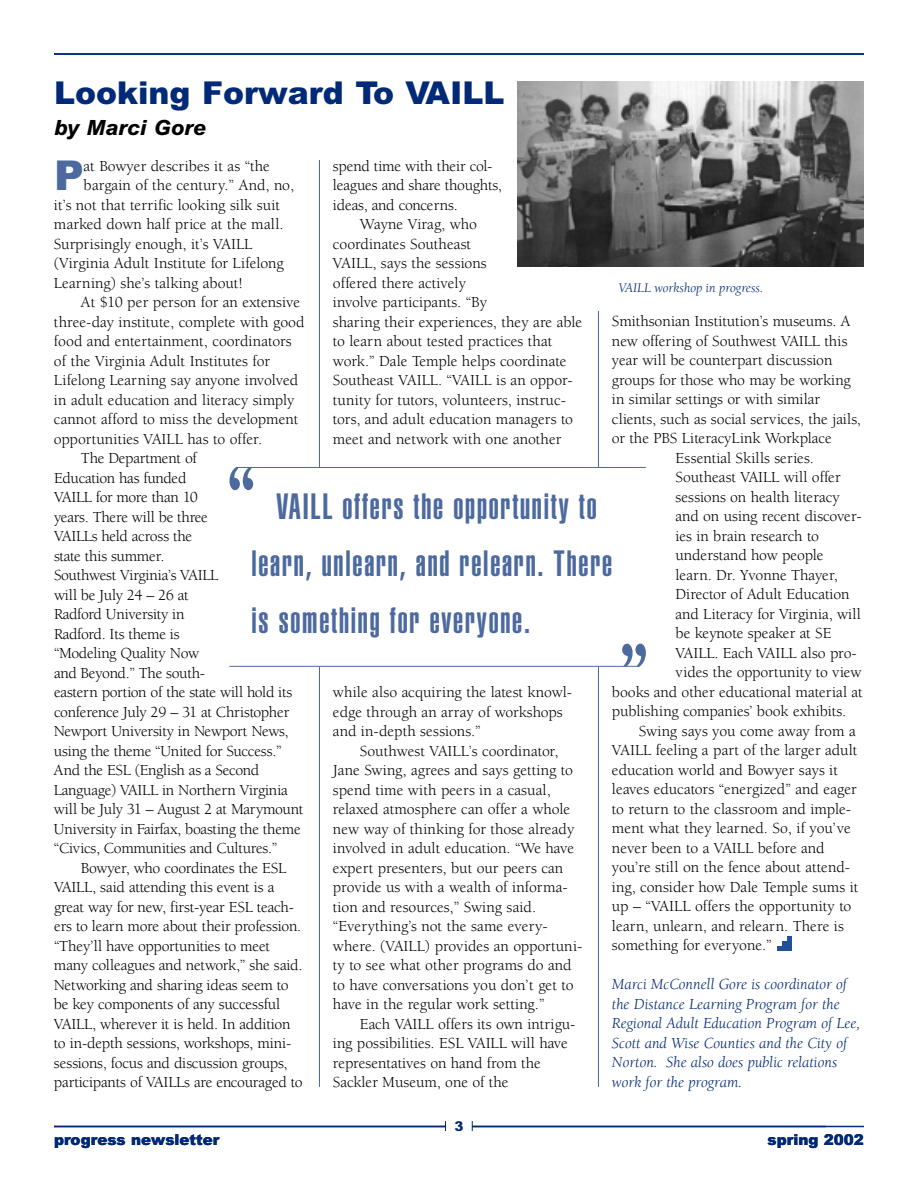
<style>
.page{position:relative;width:918px;height:1188px;background:#fff}
.page>*{position:absolute;margin:0;border:0;box-sizing:border-box;transform-origin:0 0}
.t1{font:900 41.1px "Arial";color:#4d6a9f}
.t2{font:900 extra-condensed 36px/57px "Helvetica";letter-spacing:.05em;color:#4d6a9f}
.t3{font:900 31.5px "Arial";color:#002977}
.t4{font:italic 800 21px "Arial";color:#000}
.t5{font:15.75px/19.5px "Berkeley";letter-spacing:-.005em;color:#000}
.t6{font:italic 15.75px/19.5px "Berkeley";color:#002977}
.t7{font:900 15px "Arial";color:#002977}
.t8{font:italic 13.5px "Berkeley";color:#002977}
.t9{font:900 13.5px "Arial";color:#002977}
</style>
<div class="page">
<svg style="left:778px;top:937px;width:14px;height:14px"></svg>
<hr style="left:319px;top:81px;width:1px;height:1006px;background:#4d6a9f">
<hr style="left:54px;top:1126px;width:772px;height:1px;background:#002977">
<hr style="left:472px;top:1126px;width:392px;height:1px;background:#002977">
<div style="left:446px;top:1114px;width:26px;height:27px;background:#fff"></div>
<hr style="left:54px;top:53px;width:810px;height:2px;background:#002977">
<hr style="left:598px;top:81px;width:1px;height:1006px;background:#4d6a9f">
<div style="left:230px;top:467px;width:437px;height:199px;background:#fff"></div>
<hr style="left:236px;top:467px;width:410px;height:1px;background:#4d6a9f">
<hr style="left:230px;top:666px;width:409px;height:1px;background:#4d6a9f">
<div style="left:54px;top:81px;width:461px;height:79px;background:#fff"></div>
<img style="left:518px;top:81px;width:346px;height:186px">
<div style="left:518px;top:267px;width:346px;height:43px;background:#fff"></div>
<svg style="left:230px;top:467px;width:23px;height:23px"></svg>
<svg style="left:622px;top:644px;width:24px;height:23px"></svg>
<h2 class="t3" style="left:54px;top:81px;width:452px">Looking Forward To VAILL</h2>
<h3 class="t4" style="left:54px;top:120px;width:153px">by Marci Gore</h3>
<p class="t1" style="left:54px;top:161px;width:31px">P</p>
<p class="t5" style="left:84px;top:158px;width:188px">at Bowyer describes it as “the</p>
<p class="t5" style="left:333px;top:158px;width:161px">spend time with their col-</p>
<p class="t5" style="left:333px;top:177px;width:171px">leagues and share thoughts,</p>
<p class="t5" style="left:333px;top:197px;width:126px">ideas, and concerns.</p>
<p class="t5" style="left:360px;top:216px;width:119px">Wayne Virag, who</p>
<p class="t5" style="left:333px;top:236px;width:140px">coordinates Southeast</p>
<p class="t5" style="left:333px;top:255px;width:155px">VAILL, says the sessions</p>
<p class="t5" style="left:333px;top:275px;width:134px">offered there actively</p>
<p class="t5" style="left:333px;top:294px;width:156px">involve participants. “By</p>
<p class="t5" style="left:333px;top:314px;width:251px">sharing their experiences, they are able</p>
<p class="t5" style="left:333px;top:333px;width:221px">to learn about tested practices that</p>
<p class="t5" style="left:333px;top:353px;width:235px">work.” Dale Temple helps coordinate</p>
<p class="t5" style="left:333px;top:372px;width:241px">Southeast VAILL. “VAILL is an oppor-</p>
<p class="t5" style="left:333px;top:392px;width:234px">tunity for tutors, volunteers, instruc-</p>
<p class="t5" style="left:333px;top:411px;width:242px">tors, and adult education managers to</p>
<p class="t5" style="left:333px;top:431px;width:230px">meet and network with one another</p>
<p class="t5" style="left:84px;top:177px;width:212px">bargain of the century.” And, no,</p>
<p class="t5" style="left:54px;top:197px;width:228px">it’s not that terrific looking silk suit</p>
<p class="t5" style="left:54px;top:216px;width:231px">marked down half price at the mall.</p>
<p class="t5" style="left:54px;top:236px;width:200px">Surprisingly enough, it’s VAILL</p>
<p class="t5" style="left:54px;top:255px;width:231px">(Virginia Adult Institute for Lifelong</p>
<p class="t5" style="left:54px;top:275px;width:191px">Learning) she’s talking about!</p>
<p class="t5" style="left:81px;top:294px;width:221px">At $10 per person for an extensive</p>
<p class="t5" style="left:54px;top:314px;width:252px">three-day institute, complete with good</p>
<p class="t5" style="left:54px;top:333px;width:239px">food and entertainment, coordinators</p>
<p class="t5" style="left:54px;top:353px;width:217px">of the Virginia Adult Institutes for</p>
<p class="t5" style="left:54px;top:372px;width:246px">Lifelong Learning say anyone involved</p>
<p class="t5" style="left:54px;top:392px;width:242px">in adult education and literacy simply</p>
<p class="t5" style="left:54px;top:411px;width:246px">cannot afford to miss the development</p>
<p class="t5" style="left:54px;top:431px;width:210px">opportunities VAILL has to offer.</p>
<p class="t5" style="left:81px;top:450px;width:118px">The Department of</p>
<p class="t5" style="left:54px;top:470px;width:251px">Education has funded<br>VAILL for more than 10<br>years. There will be three<br>VAILLs held across the<br>state this summer.<br>Southwest Virginia’s VAILL<br>will be July 24 – 26 at<br>Radford University in<br>Radford. Its theme is<br>“Modeling Quality Now<br>and Beyond.” The south-<br>eastern portion of the state will hold its conference July 29 – 31 at Christopher<br>Newport University in Newport News, using the theme “United for Success.”<br>And the ESL (English as a Second<br>Language) VAILL in Northern Virginia will be July 31 – August 2 at Marymount<br>University in Fairfax, boasting the theme “Civics, Communities and Cultures.”</p>
<p class="t5" style="left:54px;top:860px;width:250px;text-indent:27px">Bowyer, who coordinates the ESL VAILL, said attending this event is a great way for new, first-year ESL teach&shy;ers to learn more about their profession. “They’ll have opportunities to meet many colleagues and network,” she said.<br>Networking and sharing ideas seem to be key components of any successful VAILL, wherever it is held. In addition to in-depth sessions, workshops, mini&shy;sessions, focus and discussion groups, participants of VAILLs are encouraged to</p>
<p class="t8" style="left:618px;top:282px;width:146px">VAILL workshop in progress.</p>
<p class="t5" style="left:612px;top:313px;width:240px">Smithsonian Institution’s museums. A</p>
<p class="t5" style="left:612px;top:333px;width:237px">new offering of Southwest VAILL this</p>
<p class="t5" style="left:612px;top:352px;width:222px">year will be counterpart discussion</p>
<p class="t5" style="left:612px;top:372px;width:240px">groups for those who may be working</p>
<p class="t5" style="left:612px;top:391px;width:209px">in similar settings or with similar</p>
<p class="t5" style="left:612px;top:411px;width:251px">clients, such as social services, the jails,</p>
<p class="t5" style="left:612px;top:430px;width:221px">or the PBS LiteracyLink Workplace</p>
<p class="t5" style="left:676px;top:450px;width:140px">Essential Skills series.</p>
<p class="t5" style="left:676px;top:469px;width:167px">Southeast VAILL will offer</p>
<p class="t5" style="left:676px;top:489px;width:166px">sessions on health literacy</p>
<p class="t5" style="left:676px;top:508px;width:188px">and on using recent discover-</p>
<p class="t5" style="left:676px;top:528px;width:145px">ies in brain research to</p>
<p class="t5" style="left:676px;top:547px;width:149px">understand how people</p>
<p class="t5" style="left:676px;top:567px;width:164px">learn. Dr. Yvonne Thayer,</p>
<p class="t5" style="left:676px;top:586px;width:175px">Director of Adult Education</p>
<p class="t5" style="left:676px;top:606px;width:187px">and Literacy for Virginia, will</p>
<p class="t5" style="left:676px;top:625px;width:157px">be keynote speaker at SE</p>
<p class="t5" style="left:676px;top:645px;width:183px">VAILL. Each VAILL also pro-</p>
<p class="t5" style="left:676px;top:664px;width:188px">vides the opportunity to view</p>
<p class="t5" style="left:612px;top:684px;width:252px">books and other educational material at</p>
<p class="t5" style="left:612px;top:703px;width:236px">publishing companies’ book exhibits.</p>
<p class="t5" style="left:639px;top:723px;width:218px">Swing says you come away from a</p>
<p class="t5" style="left:612px;top:742px;width:247px">VAILL feeling a part of the larger adult</p>
<p class="t5" style="left:612px;top:762px;width:228px">education world and Bowyer says it</p>
<p class="t5" style="left:612px;top:781px;width:246px">leaves educators “energized” and eager</p>
<p class="t5" style="left:612px;top:801px;width:241px">to return to the classroom and imple-</p>
<p class="t5" style="left:612px;top:820px;width:240px">ment what they learned. So, if you’ve</p>
<p class="t5" style="left:612px;top:840px;width:214px">never been to a VAILL before and</p>
<p class="t5" style="left:612px;top:859px;width:240px">you’re still on the fence about attend-</p>
<p class="t5" style="left:612px;top:879px;width:248px">ing, consider how Dale Temple sums it</p>
<p class="t5" style="left:612px;top:898px;width:241px">up – “VAILL offers the opportunity to</p>
<p class="t5" style="left:612px;top:918px;width:234px">learn, unlearn, and relearn. There is</p>
<p class="t5" style="left:612px;top:937px;width:161px">something for everyone.”</p>
<p class="t6" style="left:612px;top:976px;width:250px">Marci McConnell Gore is coordinator of the Distance Learning Program for the Regional Adult Education Program of Lee, Scott and Wise Counties and the City of Norton. She also does public relations work for the program.</p>
<h2 class="t2" style="left:251px;top:480px;width:362px;text-indent:25px">VAILL offers the opportunity to learn, unlearn, and relearn. There is something for everyone.</h2>
<p class="t5" style="left:333px;top:684px;width:241px">while also acquiring the latest knowl-</p>
<p class="t5" style="left:333px;top:704px;width:231px">edge through an array of workshops</p>
<p class="t5" style="left:333px;top:723px;width:149px">and in-depth sessions.”</p>
<p class="t5" style="left:360px;top:743px;width:200px">Southwest VAILL’s coordinator,</p>
<p class="t5" style="left:333px;top:762px;width:241px">Jane Swing, agrees and says getting to</p>
<p class="t5" style="left:333px;top:782px;width:219px">spend time with peers in a casual,</p>
<p class="t5" style="left:333px;top:801px;width:239px">relaxed atmosphere can offer a whole</p>
<p class="t5" style="left:333px;top:821px;width:243px">new way of thinking for those already</p>
<p class="t5" style="left:333px;top:840px;width:243px">involved in adult education. “We have</p>
<p class="t5" style="left:333px;top:860px;width:232px">expert presenters, but our peers can</p>
<p class="t5" style="left:333px;top:879px;width:236px">provide us with a wealth of informa-</p>
<p class="t5" style="left:333px;top:899px;width:205px">tion and resources,” Swing said.</p>
<p class="t5" style="left:333px;top:918px;width:216px">“Everything’s not the same every-</p>
<p class="t5" style="left:333px;top:938px;width:251px">where. (VAILL) provides an opportuni-</p>
<p class="t5" style="left:333px;top:957px;width:240px">ty to see what other programs do and</p>
<p class="t5" style="left:333px;top:977px;width:242px">to have conversations you don’t get to</p>
<p class="t5" style="left:333px;top:996px;width:213px">have in the regular work setting.”</p>
<p class="t5" style="left:360px;top:1016px;width:217px">Each VAILL offers its own intrigu-</p>
<p class="t5" style="left:333px;top:1035px;width:236px">ing possibilities. ESL VAILL will have</p>
<p class="t5" style="left:333px;top:1055px;width:209px">representatives on hand from the</p>
<p class="t5" style="left:333px;top:1074px;width:177px">Sackler Museum, one of the</p>
<p class="t9" style="left:454px;top:1121px;width:11px">3</p>
<p class="t7" style="left:54px;top:1134px;width:167px">progress newsletter</p>
<p class="t7" style="left:768px;top:1134px;width:98px">spring 2002</p>
</div>
